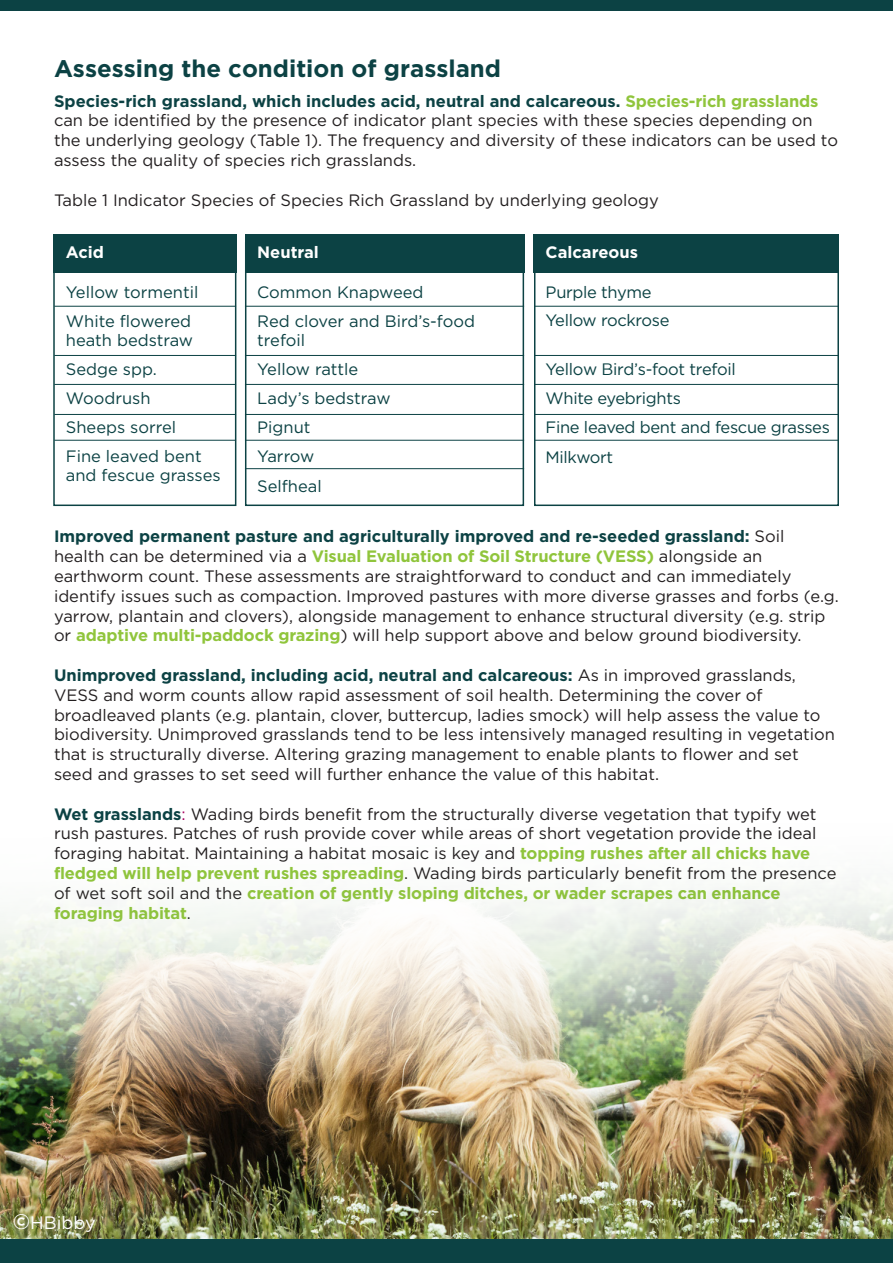
<style>
.page{position:relative;width:893px;height:1263px;background:#fff}
.page>*{position:absolute;margin:0;border:0;box-sizing:border-box;transform-origin:0 0}
.t1{font:700 24px "Gotham";color:#0c4244}
.t2{font:18px "Gotham";color:#fff}
.t3{font:16.5px/19.8px "Gotham";color:#231f20}
.t4{font:16.5px/19.8px "Gotham";letter-spacing:-.01em;color:#0c4244}
.t5{font:700 16.5px "Gotham";color:#fff}
.s1{font-style:inherit}
.s2{font-weight:700;color:#0c4244}
.s3{font-weight:700;color:#90c53c}
.s4{color:#a7015d}
.s5{font-weight:700;font-size:21px}
</style>
<div class="page">
<div style="left:245px;top:242px;width:279px;height:264px;border:2px solid #0c4244"></div>
<div style="left:0;top:1227px;width:893px;height:36px;background:#0c4244"></div>
<div style="left:0;top:0;width:893px;height:11px;background:#0c4244"></div>
<img style="left:0;top:884px;width:893px;height:354px">
<div style="left:53px;top:242px;width:183px;height:264px;border:2px solid #0c4244"></div>
<div style="left:534px;top:234px;width:305px;height:38px;background:#0c4244"></div>
<div style="left:534px;top:242px;width:305px;height:264px;border:2px solid #0c4244"></div>
<div style="left:53px;top:234px;width:183px;height:38px;background:#0c4244"></div>
<div style="left:245px;top:234px;width:279px;height:38px;background:#0c4244"></div>
<hr style="left:54px;top:306px;width:182px;height:1px;background:#0c4244">
<hr style="left:245px;top:306px;width:279px;height:1px;background:#0c4244">
<hr style="left:534px;top:306px;width:305px;height:1px;background:#0c4244">
<hr style="left:54px;top:355px;width:182px;height:1px;background:#0c4244">
<hr style="left:245px;top:355px;width:279px;height:1px;background:#0c4244">
<hr style="left:534px;top:355px;width:305px;height:1px;background:#0c4244">
<hr style="left:54px;top:384px;width:182px;height:1px;background:#0c4244">
<hr style="left:245px;top:384px;width:279px;height:1px;background:#0c4244">
<hr style="left:534px;top:384px;width:305px;height:1px;background:#0c4244">
<hr style="left:54px;top:414px;width:182px;height:1px;background:#0c4244">
<hr style="left:245px;top:414px;width:279px;height:1px;background:#0c4244">
<hr style="left:534px;top:414px;width:305px;height:1px;background:#0c4244">
<hr style="left:54px;top:440px;width:182px;height:1px;background:#0c4244">
<hr style="left:245px;top:440px;width:279px;height:1px;background:#0c4244">
<hr style="left:534px;top:440px;width:305px;height:1px;background:#0c4244">
<hr style="left:245px;top:468px;width:279px;height:1px;background:#0c4244">
<p class="t1" style="left:54px;top:54px;width:449px">Assessing the <span class="s1">c</span>ondition of <span class="s1">g</span>rassland</p>
<p class="t3" style="left:54px;top:91px;width:785px"><span class="s2">Species-rich grassland, which include</span><span class="s2">s</span> <span class="s2">acid, neutral and calcareous.</span> <span class="s3">Species-rich grasslands </span>can be identified by the presence of indicator plant species with these species depending on the underlying geology (Table 1). The frequency and diversity of these indicators can be used to assess the quality of species rich grasslands.</p>
<p class="t3" style="left:54px;top:190px;width:606px">Table 1 Indicator Species of Species Rich Grassland by underlying geology</p>
<p class="t5" style="left:66px;top:242px;width:40px">Acid</p>
<p class="t5" style="left:257px;top:242px;width:63px">Neutral</p>
<p class="t5" style="left:546px;top:242px;width:94px">Calcareous</p>
<p class="t4" style="left:66px;top:282px;width:134px">Yellow tormentil</p>
<p class="t4" style="left:66px;top:311px;width:127px">White flowered</p>
<p class="t4" style="left:66px;top:330px;width:129px">heath bedstraw</p>
<p class="t4" style="left:66px;top:359px;width:92px">Sedge spp.</p>
<p class="t4" style="left:66px;top:388px;width:86px">Woodrush</p>
<p class="t4" style="left:66px;top:417px;width:112px">Sheeps sorrel</p>
<p class="t4" style="left:66px;top:446px;width:137px">Fine leaved bent</p>
<p class="t4" style="left:66px;top:465px;width:156px">and fescue grasses</p>
<p class="t4" style="left:257px;top:282px;width:168px">Common Knapweed</p>
<p class="t4" style="left:257px;top:311px;width:219px">Red clover and Bird’s-food trefoil</p>
<p class="t4" style="left:257px;top:359px;width:103px">Yellow rattle</p>
<p class="t4" style="left:257px;top:388px;width:135px">Lady’s bedstraw</p>
<p class="t4" style="left:257px;top:417px;width:55px">Pignut</p>
<p class="t4" style="left:257px;top:445px;width:59px">Yarrow</p>
<p class="t4" style="left:257px;top:476px;width:66px">Selfheal</p>
<p class="t4" style="left:546px;top:282px;width:108px">Purple thyme</p>
<p class="t4" style="left:546px;top:310px;width:125px">Yellow rockrose</p>
<p class="t4" style="left:546px;top:359px;width:192px">Yellow Bird’s-foot trefoil</p>
<p class="t4" style="left:546px;top:388px;width:137px">White eyebrights</p>
<p class="t4" style="left:546px;top:417px;width:286px">Fine leaved bent and fescue grasses</p>
<p class="t4" style="left:546px;top:447px;width:69px">Milkwort</p>
<p class="t3" style="left:54px;top:526px;width:786px"><span class="s2">Improved permanent pasture and agriculturally improved and re-seeded grassland:</span> Soil health can be determined via a <span class="s3">Visual Evaluation of Soil Structure (VESS)</span> alongside an earthworm count. These assessments are straightforward to conduct and can immediately identify issues such as compaction. Improved pastures with more diverse grasses and forbs (e.g. yarrow, plantain and clovers), alongside management to enhance structural diversity (e.g. strip or <span class="s3">adaptive multi-paddock grazing</span>) will help support above and below ground biodiversity.</p>
<p class="t3" style="left:54px;top:665px;width:782px"><span class="s2">Unimproved grassland, including acid, neutral and calcareous:</span> As in improved grasslands, VESS and worm counts allow rapid assessment of soil health. Determining the cover of broadleaved plants (e.g. plantain, clover, buttercup, ladies smock) will help assess the value to biodiversity. Unimproved grasslands tend to be less intensively managed resulting in vegetation that is structurally diverse. Altering grazing management to enable plants to flower and set seed and grasses to set seed will further enhance the value of this habitat.</p>
<p class="t3" style="left:54px;top:803px;width:784px"><span class="s2">Wet grasslands</span><span class="s4">:</span> Wading birds benefit from the structurally diverse vegetation that typify wet rush pastures. Patches of rush provide cover while areas of short vegetation provide the ideal foraging habitat. Maintaining a habitat mosaic is key and <span class="s3">topping rushes after all chicks have fledged will help prevent rushes spreading</span>. Wading birds particularly benefit from the presence of wet soft soil and the <span class="s3">creation of gently sloping ditches, or wader scrapes can enhance foraging habitat</span>.</p>
<p class="t2" style="left:13px;top:1212px;width:84px"><span class="s5">©</span>HBibby</p>
</div>
